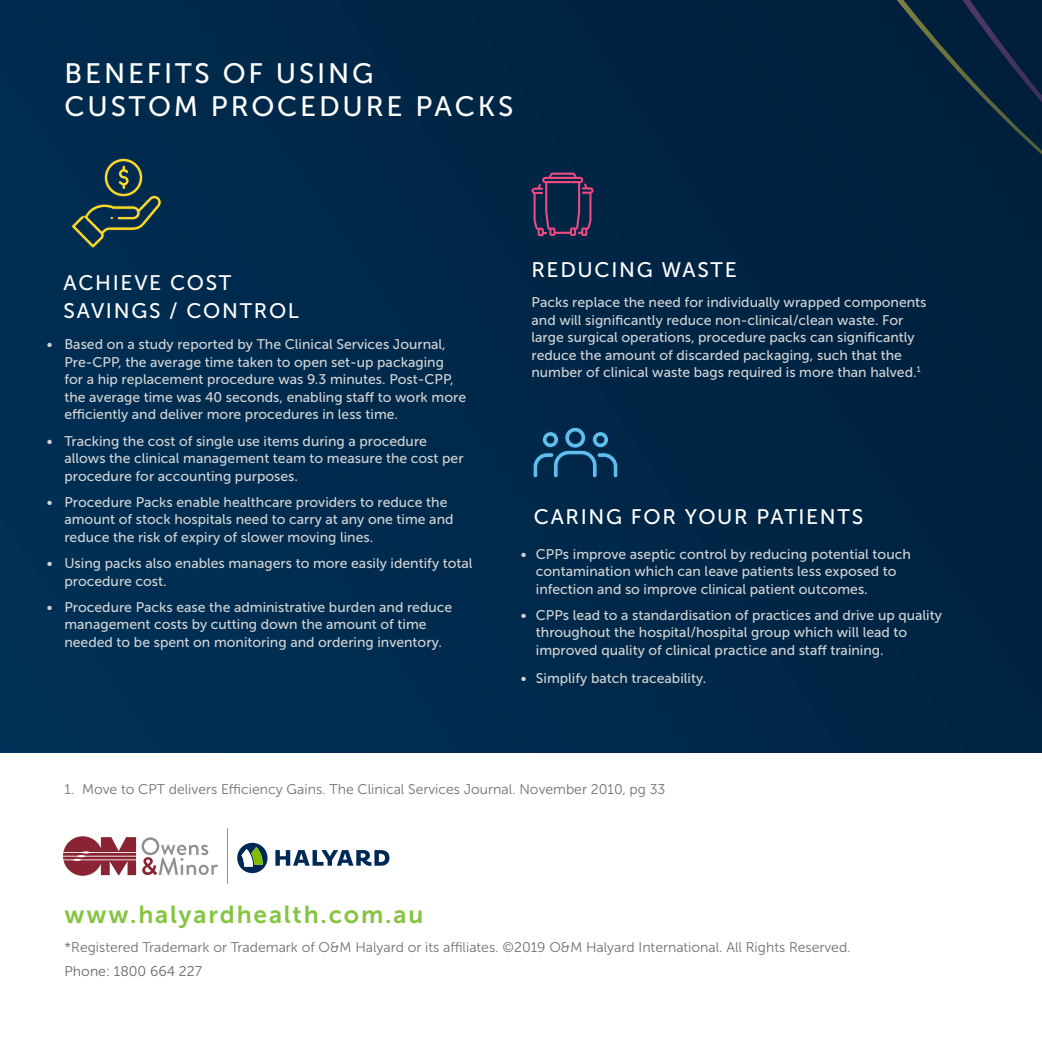
<style>
.page{position:relative;width:1042px;height:1042px;background:#fff}
.page>*{position:absolute;margin:0;border:0;box-sizing:border-box;transform-origin:0 0}
.head{font:28px/33.6px "Museo Sans 500";letter-spacing:.1em;color:#fff}
.body{font:24.5px "Museo Sans 700";letter-spacing:.075em;color:#85c441}
.t1{font:21px/28px "Museo Sans 500";letter-spacing:.08em;color:#fff}
.body_wht{font:14px/17.5px "Museo Sans 500";color:#d1d3d4}
.body-2{font:14px "Museo Sans 300";color:#6f7073}
.body-3{font:14px "Museo Sans 300";color:#656669}
</style>
<div class="page">
<div style="left:0;top:0;width:1042px;height:752px;background:#00284a"></div>
<hr style="left:1041px;top:0;width:1px;height:752px;background:#002240">
<div style="left:956px;top:368px;width:85px;height:42px;background:#00213f"></div>
<div style="left:709px;top:0;width:332px;height:368px;background:#002241"></div>
<div style="left:821px;top:0;width:74px;height:339px;background:#00213f"></div>
<div style="left:895px;top:0;width:147px;height:344px;background:#00203d"></div>
<svg style="left:531px;top:173px;width:62px;height:63px"></svg>
<svg style="left:533px;top:427px;width:85px;height:51px"></svg>
<svg style="left:71px;top:158px;width:91px;height:90px"></svg>
<hr style="left:228px;top:828px;width:1px;height:55px;background:#939598">
<svg style="left:237px;top:843px;width:30px;height:30px"></svg>
<svg style="left:275px;top:850px;width:114px;height:16px"></svg>
<svg style="left:63px;top:836px;width:155px;height:40px"></svg>
<p class="head" style="left:65px;top:56px;width:450px">BENEFITS OF USING<br>CUSTOM PROCEDURE PACKS</p>
<p class="t1" style="left:64px;top:269px;width:237px">ACHIEVE COST<br>SAVINGS / CONTROL</p>
<p class="body_wht" style="left:64px;top:336px;width:403px;text-indent:-17px">• Based on a study reported by The Clinical Services Journal, Pre-CPP, the average time taken to open set-up packaging for a hip replacement procedure was 9.3 minutes. Post-CPP, the average time was 40 seconds, enabling staff to work more efficiently and deliver more procedures in less time.</p>
<p class="body_wht" style="left:64px;top:432px;width:401px;text-indent:-17px">• Tracking the cost of single use items during a procedure allows the clinical management team to measure the cost per procedure for accounting purposes.</p>
<p class="body_wht" style="left:64px;top:493px;width:391px;text-indent:-17px">• Procedure Packs enable healthcare providers to reduce the amount of stock hospitals need to carry at any one time and reduce the risk of expiry of slower moving lines.</p>
<p class="body_wht" style="left:64px;top:554px;width:410px;text-indent:-17px">• Using packs also enables managers to more easily identify total procedure cost.</p>
<p class="body_wht" style="left:47px;top:598px;width:407px;text-align:center">• Procedure Packs ease the administrative burden and reduce management costs by cutting down the amount of time needed to be spent on monitoring and ordering inventory.</p>
<p class="t1" style="left:531px;top:256px;width:207px">REDUCING WASTE</p>
<p class="body_wht" style="left:531px;top:294px;width:396px">Packs replace the need for individually wrapped components and will significantly reduce non-clinical/clean waste. For large surgical operations, procedure packs can significantly reduce the amount of discarded packaging, such that the number of clinical waste bags required is more than halved.<sup>1</sup></p>
<p class="t1" style="left:534px;top:502px;width:331px">CARING FOR YOUR PATIENTS</p>
<p class="body_wht" style="left:536px;top:545px;width:376px;text-indent:-15px">• CPPs improve aseptic control by reducing potential touch contamination which can leave patients less exposed to infection and so improve clinical patient outcomes.</p>
<p class="body_wht" style="left:536px;top:606px;width:407px;text-indent:-15px">• CPPs lead to a standardisation of practices and drive up quality throughout the hospital/hospital group which will lead to improved quality of clinical practice and staff training.</p>
<p class="body_wht" style="left:521px;top:669px;width:187px">• Simplify batch traceability.</p>
<p class="body-2" style="left:65px;top:782px;width:602px">1. Move to CPT delivers Efficiency Gains. The Clinical Services Journal. November 2010, pg 33</p>
<p class="body" style="left:65px;top:901px;width:360px">www.halyardhealth.com.au</p>
<p class="body-2" style="left:65px;top:939px;width:787px">*Registered Trademark or Trademark of O&amp;M Halyard or its affiliates. ©2019 O&amp;M Halyard International. All Rights Reserved.</p>
<p class="body-3" style="left:65px;top:964px;width:139px">Phone: 1800 664 227</p>
</div>
